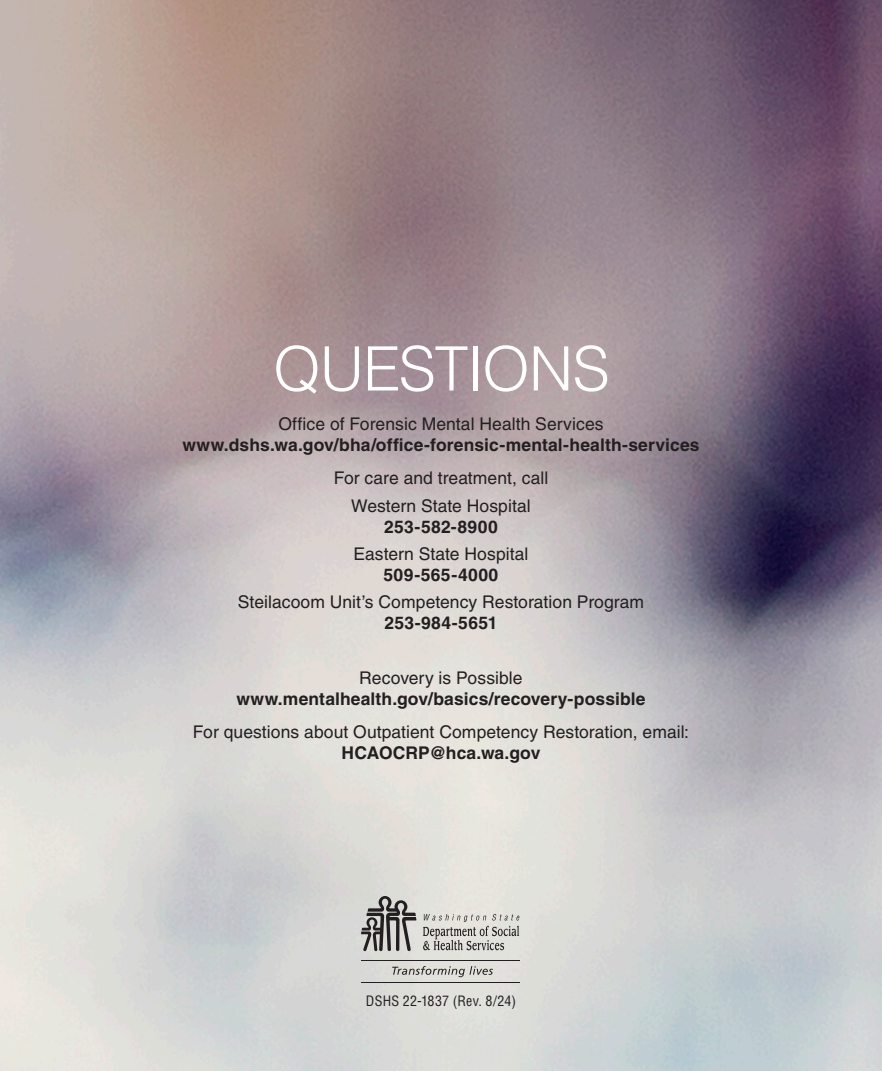
<style>
.page{position:relative;width:882px;height:1071px;background:#fff}
.page>*{position:absolute;margin:0;border:0;box-sizing:border-box;transform-origin:0 0}
.t1{font:300 61.25px "Helvetica LT Std";letter-spacing:-.02em;color:#fff}
.t2{font:17.5px "Helvetica LT Std";letter-spacing:.005em;color:#231f20}
.t3{font:700 17.5px "Helvetica LT Std";letter-spacing:.01em;color:#231f20}
.t4{font:condensed 14px "Helvetica LT Std";letter-spacing:.015em;color:#231f20}
</style>
<div class="page">
<img style="left:0;top:0;width:882px;height:1071px">
<svg style="left:423px;top:914px;width:97px;height:36px;background:#c0beba"></svg>
<svg style="left:361px;top:896px;width:56px;height:55px;background:#969492"></svg>
<svg style="left:392px;top:966px;width:101px;height:11px"></svg>
<hr style="left:362px;top:960px;width:158px;height:1px;background:#231f20">
<hr style="left:362px;top:983px;width:158px;height:1px;background:#231f20">
<p class="t1" style="left:273px;top:331px;width:338px">QUESTIONS</p>
<p class="t2" style="left:278px;top:413px;width:327px">Office of Forensic Mental Health Services</p>
<p class="t3" style="left:182px;top:434px;width:519px">www.dshs.wa.gov/bha/office-forensic-mental-health-services</p>
<p class="t2" style="left:334px;top:468px;width:216px">For care and treatment, call</p>
<p class="t2" style="left:351px;top:495px;width:181px">Western State Hospital</p>
<p class="t3" style="left:384px;top:516px;width:115px">253-582-8900</p>
<p class="t2" style="left:354px;top:544px;width:176px">Eastern State Hospital</p>
<p class="t3" style="left:384px;top:564px;width:116px">509-565-4000</p>
<p class="t2" style="left:238px;top:592px;width:408px">Steilacoom Unit’s Competency Restoration Program</p>
<p class="t3" style="left:384px;top:612px;width:115px">253-984-5651</p>
<p class="t2" style="left:359px;top:667px;width:165px">Recovery is Possible</p>
<p class="t3" style="left:236px;top:688px;width:411px">www.mentalhealth.gov/basics/recovery-possible</p>
<p class="t2" style="left:193px;top:722px;width:498px">For questions about Outpatient Competency Restoration, email:</p>
<p class="t3" style="left:342px;top:742px;width:200px">HCAOCRP@hca.wa.gov</p>
<p class="t4" style="left:366px;top:992px;width:152px">DSHS 22-1837 (Rev. 8/24)</p>
</div>
